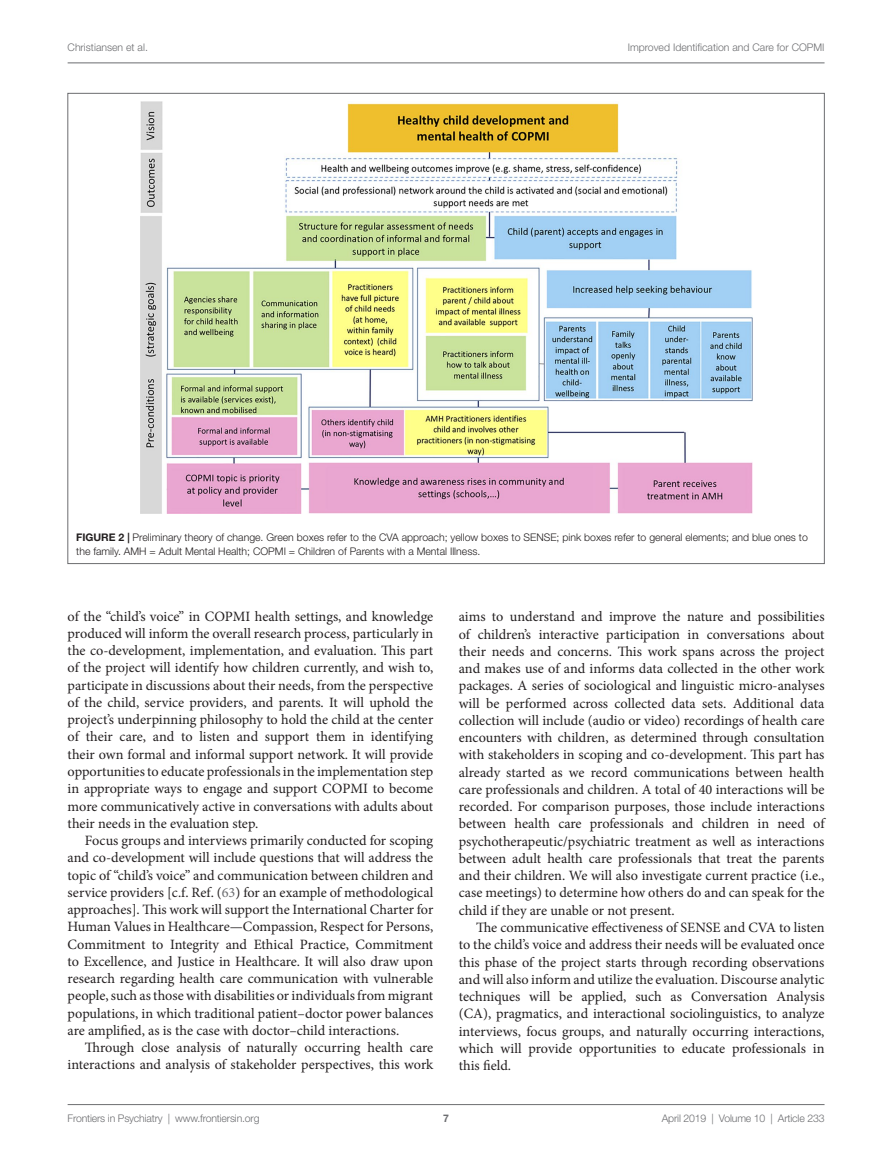
<style>
.page{position:relative;width:893px;height:1170px;background:#fff}
.page>*{position:absolute;margin:0;border:0;box-sizing:border-box;transform-origin:0 0}
.T{font:14.25px/17.2px "Minion Pro";color:#231f20;text-align:justify}
.T1{font:14.25px/17.2px "Minion Pro";color:#231f20;text-align:justify}
.FC{font:300 10.5px/14.2px "Helvetica Neue LT Std";color:#231f20}
.t1{font:300 10.5px "Helvetica Neue LT Std";letter-spacing:-.015em;color:#6c6d70}
.t2{font:700 10.5px "Helvetica Neue LT Std";color:#6c6d70}
.s1{font-weight:700}
.s2{color:#6c6d70}
</style>
<div class="page">
<hr style="left:68px;top:63px;width:756px;height:1px;background:#6c6d70">
<hr style="left:68px;top:1104px;width:756px;height:1px;background:#6c6d70">
<img style="left:140px;top:102px;width:612px;height:412px">
<p class="t1" style="left:68px;top:41px;width:82px">Christiansen et al.</p>
<p class="t1" style="left:628px;top:41px;width:198px">Improved Identification and Care for COPMI</p>
<p class="FC" style="left:76px;top:529px;width:733px"><span class="s1">FIGURE 2 |</span> Preliminary theory of change. Green boxes refer to the CVA approach; yellow boxes to SENSE; pink boxes refer to general elements; and blue ones to the family. AMH = Adult Mental Health; COPMI = Children of Parents with a Mental Illness.</p>
<p class="T1" style="left:68px;top:607px;width:367px">of the “child’s voice” in COPMI health settings, and knowledge produced will inform the overall research process, particularly in the co-development, implementation, and evaluation. This part of the project will identify how children currently, and wish to, participate in discussions about their needs, from the perspective of the child, service providers, and parents. It will uphold the project’s underpinning philosophy to hold the child at the center of their care, and to listen and support them in identifying their own formal and informal support network. It will provide opportunities to educate professionals in the implementation step in appropriate ways to engage and support COPMI to become more communicatively active in conversations with adults about their needs in the evaluation step.</p>
<p class="T" style="left:68px;top:831px;width:367px;text-indent:17px">Focus groups and interviews primarily conducted for scoping and co-development will include questions that will address the topic of “child’s voice” and communication between children and service providers [c.f. Ref. (<span class="s2">63</span>) for an example of methodological approaches]. This work will support the International Charter for Human Values in Healthcare—Compassion, Respect for Persons, Commitment to Integrity and Ethical Practice, Commitment to Excellence, and Justice in Healthcare. It will also draw upon research regarding health care communication with vulnerable people, such as those with disabilities or individuals from migrant populations, in which traditional patient–doctor power balances are amplified, as is the case with doctor–child interactions.</p>
<p class="T" style="left:68px;top:1038px;width:367px;text-align:right">Through close analysis of naturally occurring health care interactions and analysis of stakeholder perspectives, this work</p>
<p class="T" style="left:459px;top:608px;width:367px">aims to understand and improve the nature and possibilities of children’s interactive participation in conversations about their needs and concerns. This work spans across the project and makes use of and informs data collected in the other work packages. A series of sociological and linguistic micro-analyses will be performed across collected data sets. Additional data collection will include (audio or video) recordings of health care encounters with children, as determined through consultation with stakeholders in scoping and co-development. This part has already started as we record communications between health care professionals and children. A total of 40 interactions will be recorded. For comparison purposes, those include interactions between health care professionals and children in need of psychotherapeutic/psychiatric treatment as well as interactions between adult health care professionals that treat the parents and their children. We will also investigate current practice (i.e., case meetings) to determine how others do and can speak for the child if they are unable or not present.</p>
<p class="T" style="left:459px;top:918px;width:367px;text-indent:17px">The communicative effectiveness of SENSE and CVA to listen to the child’s voice and address their needs will be evaluated once this phase of the project starts through recording observations and will also inform and utilize the evaluation. Discourse analytic techniques will be applied, such as Conversation Analysis (CA), pragmatics, and interactional sociolinguistics, to analyze interviews, focus groups, and naturally occurring interactions, which will provide opportunities to educate professionals in this field.</p>
<p class="t1" style="left:68px;top:1111px;width:193px">Frontiers in Psychiatry | www.frontiersin.org</p>
<p class="t2" style="left:443px;top:1111px;width:7px">7</p>
<p class="t1" style="left:662px;top:1111px;width:164px">April 2019 | Volume 10 | Article 233</p>
</div>
